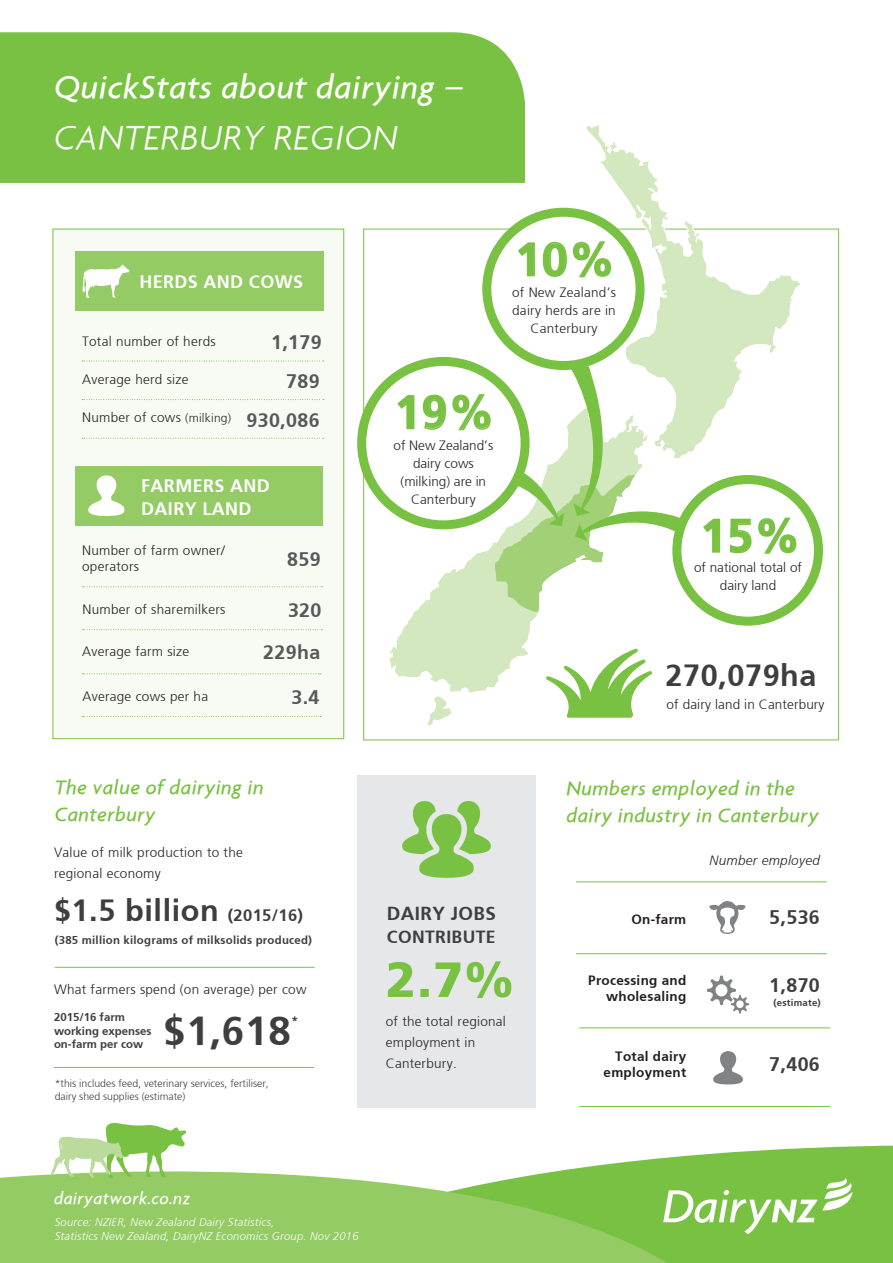
<style>
.page{position:relative;width:893px;height:1263px;background:#fff}
.page>*{position:absolute;margin:0;border:0;box-sizing:border-box;transform-origin:0 0}
.t1{font:700 46.5px "Frutiger";color:#79c142}
.t2{font:700 40.35px "Frutiger";color:#3e3e3f}
.t3{font:italic 300 36px "Agenda";letter-spacing:.02em;color:#fff}
.t4{font:italic 500 34.5px "Agenda";letter-spacing:.02em;color:#fff}
.t5{font:700 30.6px "Frutiger";letter-spacing:.02em;color:#3e3e3f}
.t6{font:italic 500 21px/27px "Agenda";letter-spacing:.02em;color:#79c142}
.t7{font:700 19.65px "Frutiger";letter-spacing:.02em;color:#57585a}
.t8{font:700 19.65px "Frutiger";letter-spacing:.02em;color:#3e3e3f}
.t9{font:700 18.75px "Frutiger";letter-spacing:.02em;color:#3e3e3f}
.t10{font:700 18px/22.8px "Frutiger";letter-spacing:.02em;color:#fff}
.t11{font:italic 500 18px "Agenda";letter-spacing:.02em;color:#fff}
.t12{font:700 17.55px "Frutiger";letter-spacing:.02em;color:#3e3e3f}
.t13{font:300 13.5px/21px "Frutiger";letter-spacing:.02em;color:#231f20}
.t14{font:300 13.5px/18px "Frutiger";color:#231f20;text-align:center}
.t15{font:700 13.5px/16.2px "Frutiger";letter-spacing:.02em;color:#231f20;text-align:right}
.t16{font:italic 300 13.5px "Frutiger";letter-spacing:.02em;color:#231f20}
.t17{font:700 12.3px "Frutiger";color:#3e3e3f}
.t18{font:700 11.4px "Frutiger";letter-spacing:.02em;color:#3e3e3f}
.t19{font:700 11.4px/13.6px "Frutiger";color:#3e3e3f}
.t20{font:italic 300 11.25px/13.5px "Frutiger";letter-spacing:.02em;color:#fff}
.t21{font:300 10.5px/13.5px "Frutiger";color:#3e3e3f}
.t22{font:700 9.75px "Frutiger";letter-spacing:.02em;color:#3e3e3f}
.s1{font-size:12px}
.s2{font-size:16.5px}
</style>
<div class="page">
<div style="left:53px;top:229px;width:291px;height:510px;background:#f7fbf3;border:1px solid #79c142"></div>
<div style="left:76px;top:466px;width:247px;height:59px;background:#94cb64"></div>
<div style="left:75px;top:251px;width:249px;height:60px;background:#94cb64"></div>
<div style="left:0;top:32px;width:525px;height:151px;background:#79c142"></div>
<div style="left:357px;top:775px;width:179px;height:332px;background:#e6e7e9"></div>
<svg style="left:691px;top:224px;width:111px;height:228px"></svg>
<svg style="left:713px;top:1051px;width:30px;height:33px"></svg>
<svg style="left:676px;top:1145px;width:217px;height:118px;background:#82c54e"></svg>
<svg style="left:0;top:1156px;width:676px;height:107px;background:#a0d176"></svg>
<svg style="left:50px;top:1122px;width:137px;height:56px"></svg>
<svg style="left:402px;top:801px;width:89px;height:77px"></svg>
<hr style="left:576px;top:953px;width:251px;height:1px;background:#79c142">
<hr style="left:579px;top:1027px;width:251px;height:1px;background:#79c142">
<hr style="left:579px;top:1106px;width:251px;height:1px;background:#79c142">
<hr style="left:576px;top:881px;width:251px;height:1px;background:#79c142">
<svg style="left:707px;top:975px;width:42px;height:38px"></svg>
<svg style="left:82px;top:586px;width:240px;height:1px"></svg>
<svg style="left:82px;top:629px;width:240px;height:1px"></svg>
<svg style="left:82px;top:673px;width:239px;height:1px"></svg>
<svg style="left:82px;top:716px;width:239px;height:1px"></svg>
<svg style="left:82px;top:264px;width:47px;height:34px"></svg>
<svg style="left:88px;top:475px;width:36px;height:41px"></svg>
<svg style="left:663px;top:1178px;width:193px;height:56px"></svg>
<svg style="left:82px;top:361px;width:242px;height:1px"></svg>
<svg style="left:82px;top:399px;width:242px;height:1px"></svg>
<svg style="left:82px;top:438px;width:242px;height:1px"></svg>
<svg style="left:709px;top:901px;width:37px;height:33px"></svg>
<svg style="left:362px;top:361px;width:163px;height:164px"></svg>
<div style="left:672px;top:475px;width:151px;height:151px;border:9px solid #79c142;border-radius:50%"></div>
<hr style="left:55px;top:967px;width:260px;height:1px;background:#79c142">
<hr style="left:54px;top:1067px;width:260px;height:1px;background:#79c142">
<svg style="left:388px;top:961px;width:123px;height:37px"></svg>
<svg style="left:387px;top:124px;width:304px;height:602px"></svg>
<svg style="left:703px;top:518px;width:18px;height:35px"></svg>
<svg style="left:729px;top:517px;width:68px;height:37px"></svg>
<p class="t4" style="left:54px;top:66px;width:412px">QuickStats about dairying –</p>
<p class="t3" style="left:54px;top:116px;width:345px">CANTERBURY REGION</p>
<p class="t10" style="left:139px;top:271px;width:165px">HERDS AND COWS</p>
<p class="t13" style="left:82px;top:331px;width:135px">Total number of herds</p>
<p class="t13" style="left:82px;top:369px;width:108px">Average herd size</p>
<p class="t13" style="left:82px;top:407px;width:150px">Number of cows <span class="s1">(milking)</span></p>
<p class="t7" style="left:271px;top:330px;width:52px">1,179</p>
<p class="t7" style="left:286px;top:370px;width:35px">789</p>
<p class="t7" style="left:246px;top:408px;width:75px">930,086</p>
<p class="t10" style="left:141px;top:475px;width:130px">FARMERS AND<br>DAIRY LAND</p>
<p class="t13" style="left:82px;top:542px;width:144px;line-height:16.2px">Number of farm owner/ operators</p>
<p class="t7" style="left:287px;top:547px;width:35px">859</p>
<p class="t13" style="left:83px;top:599px;width:144px">Number of sharemilkers</p>
<p class="t7" style="left:288px;top:599px;width:35px">320</p>
<p class="t13" style="left:82px;top:641px;width:109px">Average farm size</p>
<p class="t7" style="left:263px;top:641px;width:59px">229ha</p>
<p class="t13" style="left:83px;top:686px;width:127px">Average cows per ha</p>
<p class="t7" style="left:291px;top:686px;width:30px">3.4</p>
<p class="t6" style="left:55px;top:773px;width:210px">The value of dairying in<br>Canterbury</p>
<p class="t13" style="left:54px;top:842px;width:190px">Value of milk production to the regional economy</p>
<p class="t5" style="left:54px;top:892px;width:251px">$1.5 billion <span class="s2">(2015/16)</span></p>
<p class="t18" style="left:55px;top:933px;width:259px">(385 million kilograms of milksolids produced)</p>
<p class="t1" style="left:515px;top:232px;width:102px">10%</p>
<p class="t13" style="left:512px;top:284px;width:105px;line-height:18px;text-align:center">of New Zealand’s dairy herds are in<br>Canterbury</p>
<p class="t1" style="left:395px;top:385px;width:102px">19%</p>
<p class="t14" style="left:393px;top:436px;width:101px">of New Zealand’s dairy cows (milking) are in<br>Canterbury</p>
<p class="t1" style="left:700px;top:508px;width:102px">15%</p>
<p class="t14" style="left:694px;top:559px;width:110px">of national total of dairy land</p>
<p class="t9" style="left:387px;top:902px;width:110px">DAIRY JOBS</p>
<p class="t12" style="left:387px;top:926px;width:110px">CONTRIBUTE</p>
<p class="t5" style="left:665px;top:657px;width:153px">270,079ha</p>
<p class="t13" style="left:666px;top:694px;width:160px">of dairy land in Canterbury</p>
<p class="t6" style="left:566px;top:774px;width:254px">Numbers employed in the dairy industry in Canterbury</p>
<p class="t15" style="left:631px;top:911px;width:56px">On-farm</p>
<p class="t16" style="left:710px;top:853px;width:112px">Number employed</p>
<p class="t8" style="left:769px;top:906px;width:52px">5,536</p>
<p class="t13" style="left:54px;top:979px;width:254px">What farmers spend (on average) per cow</p>
<p class="t19" style="left:54px;top:1010px;width:99px">2015/16 farm working expenses on-farm per cow</p>
<p class="t2" style="left:163px;top:1008px;width:129px">$1,618</p>
<p class="t17" style="left:292px;top:1013px;width:8px">*</p>
<p class="t21" style="left:55px;top:1077px;width:216px">*this includes feed, veterinary services, fertiliser, dairy shed supplies (estimate)</p>
<p class="t13" style="left:386px;top:1011px;width:122px">of the total regional employment in<br>Canterbury.</p>
<p class="t11" style="left:54px;top:1187px;width:138px">dairyatwork.co.nz</p>
<p class="t20" style="left:55px;top:1215px;width:305px">Source: NZIER, New Zealand Dairy Statistics,<br>Statistics New Zealand, DairyNZ Economics Group. Nov 2016</p>
<p class="t15" style="left:588px;top:972px;width:100px">Processing and wholesaling</p>
<p class="t15" style="left:604px;top:1048px;width:84px">Total dairy employment</p>
<p class="t8" style="left:769px;top:973px;width:52px">1,870</p>
<p class="t22" style="left:773px;top:996px;width:49px">(estimate)</p>
<p class="t8" style="left:769px;top:1053px;width:52px">7,406</p>
</div>
